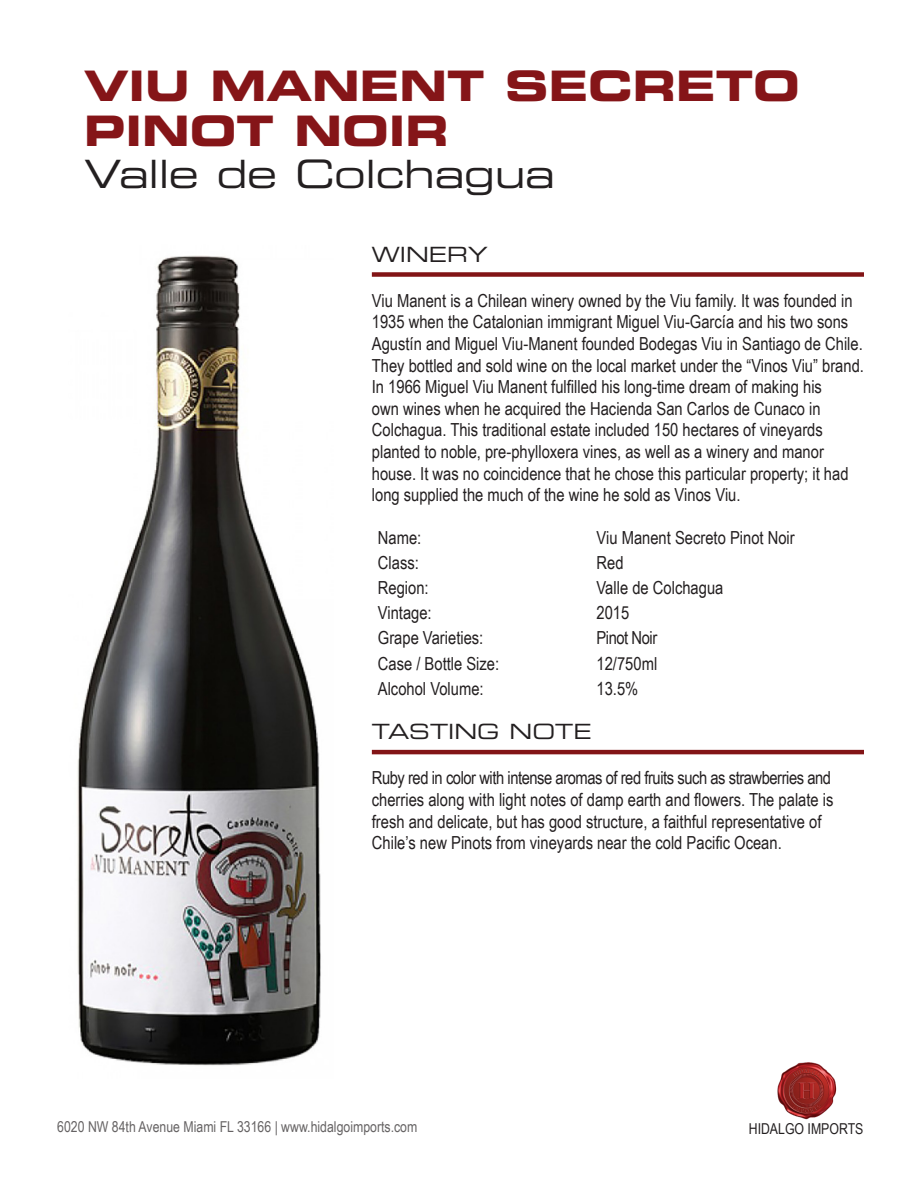
<style>
.page{position:relative;width:918px;height:1188px;background:#fff}
.page>*{position:absolute;margin:0;border:0;box-sizing:border-box;transform-origin:0 0}
.t1{font:42px/45px "Eurostile LT Std Bold Ex 2";color:#851518}
.t2{font:39px "Eurostile LT Std Ex 2";letter-spacing:-.01em;color:#231f20}
.t3{font:21px "Eurostile LT Std Ex 2";color:#231f20}
.t4{font:18px/21.6px "Arial Narrow";color:#231f20}
.t5{font:18px "Arial Narrow";letter-spacing:-.025em;color:#231f20}
.t6{font:15px "Arial Narrow";color:#231f20}
</style>
<div class="page">
<img style="left:77px;top:255px;width:244px;height:811px">
<div style="left:372px;top:272px;width:492px;height:5px;background:#821416"></div>
<hr style="left:372px;top:750px;width:492px;height:4px;background:#821416">
<img style="left:777px;top:1062px;width:60px;height:58px">
<p class="t1" style="left:84px;top:62px;width:717px">VIU MANENT SECRETO<br>PINOT NOIR</p>
<p class="t2" style="left:84px;top:147px;width:472px">Valle de Colchagua</p>
<p class="t3" style="left:372px;top:240px;width:118px">WINERY</p>
<p class="t4" style="left:372px;top:289px;width:494px">Viu Manent is a Chilean winery owned by the Viu family. It was founded in 1935 when the Catalonian immigrant Miguel Viu-García and his two sons Agustín and Miguel Viu-Manent founded Bodegas Viu in Santiago de Chile.<br>They bottled and sold wine on the local market under the “Vinos Viu” brand.</p>
<p class="t4" style="left:372px;top:375px;width:478px">In 1966 Miguel Viu Manent fulfilled his long-time dream of making his own wines when he acquired the Hacienda San Carlos de Cunaco in Colchagua. This traditional estate included 150 hectares of vineyards planted to noble, pre-phylloxera vines, as well as a winery and manor house. It was no coincidence that he chose this particular property; it had long supplied the much of the wine he sold as Vinos Viu.</p>
<p class="t4" style="left:378px;top:526px;width:45px">Name:</p>
<p class="t4" style="left:597px;top:526px;width:200px">Viu Manent Secreto Pinot Noir</p>
<p class="t4" style="left:378px;top:551px;width:43px">Class:</p>
<p class="t4" style="left:597px;top:551px;width:29px">Red</p>
<p class="t4" style="left:378px;top:576px;width:52px">Region:</p>
<p class="t4" style="left:597px;top:576px;width:128px">Valle de Colchagua</p>
<p class="t4" style="left:378px;top:601px;width:55px">Vintage:</p>
<p class="t4" style="left:597px;top:601px;width:34px">2015</p>
<p class="t4" style="left:378px;top:627px;width:107px">Grape Varieties:</p>
<p class="t5" style="left:597px;top:625px;width:62px">Pinot Noir</p>
<p class="t4" style="left:378px;top:652px;width:123px">Case / Bottle Size:</p>
<p class="t4" style="left:597px;top:652px;width:62px">12/750ml</p>
<p class="t4" style="left:378px;top:677px;width:107px">Alcohol Volume:</p>
<p class="t4" style="left:597px;top:677px;width:43px">13.5%</p>
<p class="t3" style="left:372px;top:717px;width:221px">TASTING NOTE</p>
<p class="t4" style="left:372px;top:767px;width:463px">Ruby red in color with intense aromas of red fruits such as strawberries and cherries along with light notes of damp earth and flowers. The palate is fresh and delicate, but has good structure, a faithful representative of Chile’s new Pinots from vineyards near the cold Pacific Ocean.</p>
<p class="t6" style="left:57px;top:1116px;width:362px">6020 NW 84th Avenue Miami FL 33166 | www.hidalgoimports.com</p>
<p class="t6" style="left:749px;top:1118px;width:116px">HIDALGO IMPORTS</p>
</div>
